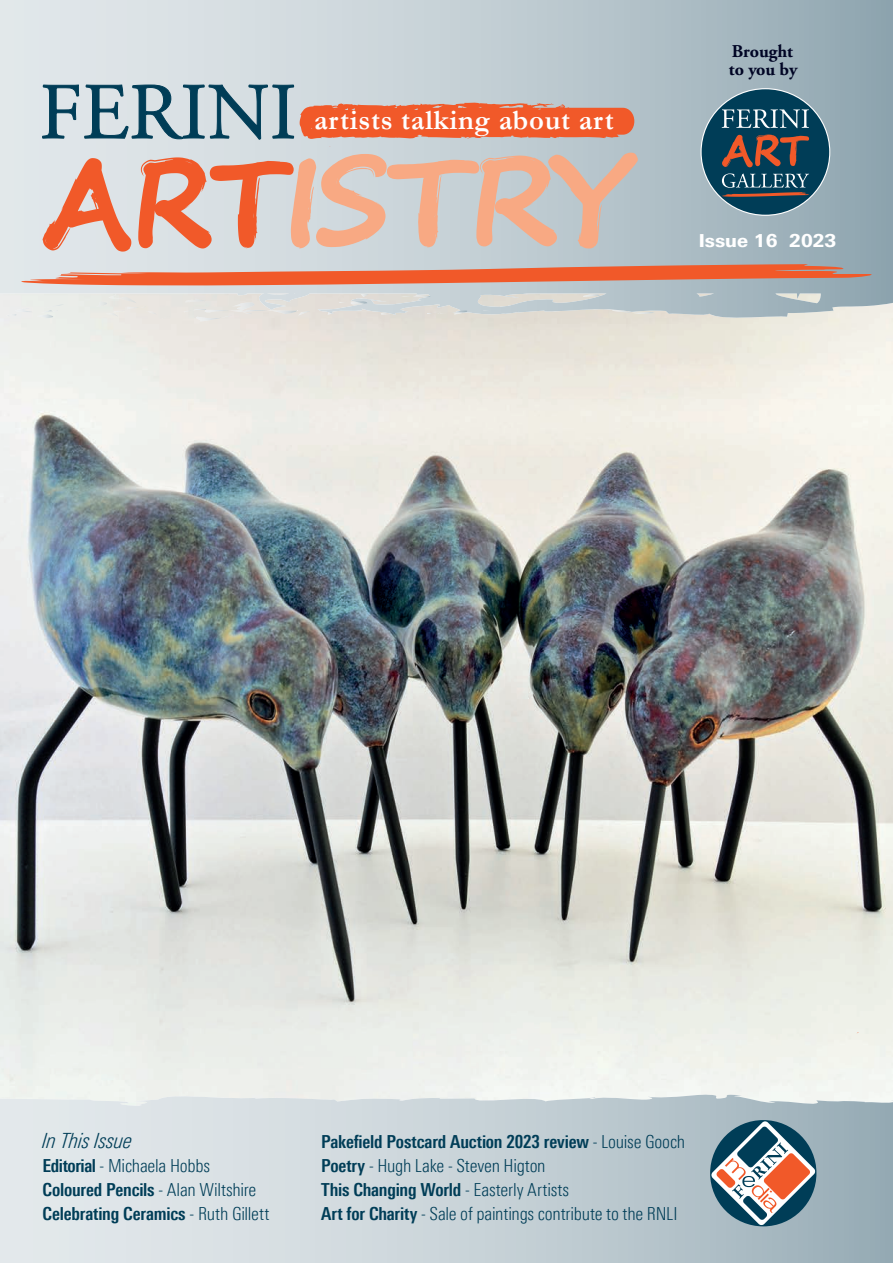
<style>
.page{position:relative;width:893px;height:1263px;background:#fff}
.page>*{position:absolute;margin:0;border:0;box-sizing:border-box;transform-origin:0 0}
.t1{font:700 28.65px "Garamond";letter-spacing:.025em;color:#fff}
.t2{font:italic 300 condensed 21px "Univers Next Pro";letter-spacing:-.005em;color:#003d57}
.t3{font:300 condensed 18px/24px "Univers Next Pro";letter-spacing:-.015em;color:#003d57}
.t4{font:700 condensed 18px/24px "Univers Next Pro";letter-spacing:-.015em;color:#003d57}
.t5{font:700 18px/18px "Adobe Garamond Pro";color:#000424}
.t6{font:800 18px "Univers Next Pro";color:#fff}
.s1{font-weight:300}
.s2{font-weight:700}
</style>
<div class="page">
<img style="left:0;top:321px;width:893px;height:771px">
<svg style="left:0;top:0;width:893px;height:319px;background:#a2b4bc"></svg>
<svg style="left:5px;top:315px;width:59px;height:3px"></svg>
<svg style="left:93px;top:315px;width:78px;height:5px"></svg>
<svg style="left:182px;top:315px;width:128px;height:6px"></svg>
<svg style="left:0;top:0;width:660px;height:315px;background:#cfd7db"></svg>
<svg style="left:379px;top:313px;width:13px;height:3px"></svg>
<svg style="left:454px;top:311px;width:13px;height:3px"></svg>
<svg style="left:339px;top:293px;width:29px;height:12px"></svg>
<svg style="left:401px;top:295px;width:29px;height:6px"></svg>
<svg style="left:583px;top:294px;width:16px;height:3px"></svg>
<svg style="left:0;top:1093px;width:893px;height:170px;background:#a8bac1"></svg>
<svg style="left:0;top:1095px;width:705px;height:168px;background:#cfd8dd"></svg>
<svg style="left:711px;top:1121px;width:104px;height:104px"></svg>
<svg style="left:17px;top:264px;width:861px;height:21px;background:#dc8a71"></svg>
<svg style="left:42px;top:84px;width:252px;height:56px;background:#95adb8"></svg>
<svg style="left:43px;top:158px;width:88px;height:94px;background:#e5ae9e"></svg>
<svg style="left:300px;top:102px;width:334px;height:38px;background:#e86e47"></svg>
<svg style="left:138px;top:147px;width:500px;height:101px;background:#dabaad"></svg>
<svg style="left:700px;top:88px;width:130px;height:128px"></svg>
<div style="left:702px;top:89px;width:127px;height:126px;background:#003d57;border-radius:50%"></div>
<svg style="left:722px;top:109px;width:87px;height:19px"></svg>
<svg style="left:722px;top:135px;width:87px;height:32px"></svg>
<svg style="left:721px;top:173px;width:88px;height:24px"></svg>
<h1 class="t1" style="left:314px;top:100px;width:301px">artists talking about art</h1>
<p class="t5" style="left:729px;top:43px;width:70px">Brought to you by</p>
<p class="t6" style="left:699px;top:230px;width:139px">Issue 16 2023</p>
<p class="t2" style="left:43px;top:1129px;width:92px">In This Issue</p>
<p class="t4" style="left:43px;top:1154px;width:228px">Editorial <span class="s1">- Michaela Hobbs<br></span>Coloured Pencils <span class="s1">- Alan Wiltshire<br></span>Celebrating Ceramics <span class="s1">- Ruth Gillett</span></p>
<p class="t3" style="left:321px;top:1130px;width:366px"><span class="s2">Pakefield Postcard Auction 2023 review</span> - Louise Gooch <span class="s2">Poetry</span> - Hugh Lake - Steven Higton<br><span class="s2">This Changing World</span> - Easterly Artists<br><span class="s2">Art for Charity</span> - Sale of paintings contribute to the RNLI</p>
</div>
